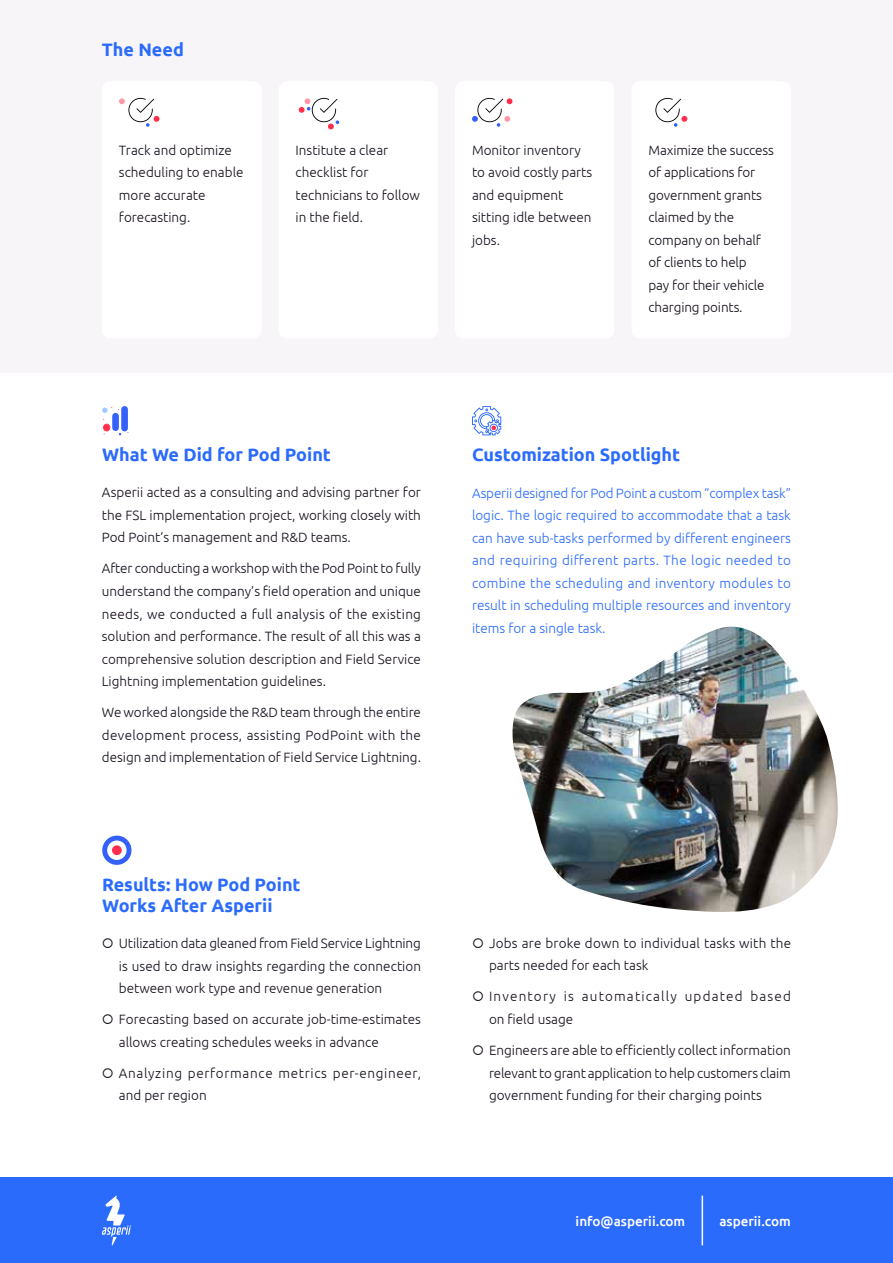
<style>
.page{position:relative;width:893px;height:1263px;background:#fff}
.page>*{position:absolute;margin:0;border:0;box-sizing:border-box;transform-origin:0 0}
.t1{font:700 18px/21px "Ubuntu";color:#2b6bfc}
.t2{font:300 13.5px/22.5px "Ubuntu";color:#170f1c}
.t3{font:300 13.5px/22.5px "Ubuntu";color:#2b6bfc;text-align:justify}
.t4{font:300 13.5px/22.5px "Ubuntu";letter-spacing:.05em;color:#170f1c}
.t5{font:300 13.5px/22.5px "Ubuntu";letter-spacing:.09em;color:#170f1c}
.t6{font:500 13.5px "Ubuntu";color:#fff}
</style>
<div class="page">
<div style="left:0;top:0;width:893px;height:372px;background:#f7f5f7"></div>
<div style="left:631px;top:81px;width:160px;height:257px;background:#fff;border-radius:9px"></div>
<div style="left:279px;top:81px;width:159px;height:257px;background:#fff;border-radius:9px"></div>
<div style="left:455px;top:81px;width:159px;height:257px;background:#fff;border-radius:9px"></div>
<div style="left:102px;top:81px;width:159px;height:257px;background:#fff;border-radius:9px"></div>
<svg style="left:119px;top:98px;width:40px;height:29px"></svg>
<svg style="left:299px;top:98px;width:40px;height:31px"></svg>
<svg style="left:472px;top:98px;width:40px;height:29px"></svg>
<svg style="left:655px;top:98px;width:32px;height:29px"></svg>
<img style="left:512px;top:627px;width:326px;height:285px">
<div style="left:112px;top:413px;width:7px;height:18px;background:#3361fa;border-radius:3px"></div>
<div style="left:121px;top:406px;width:7px;height:25px;background:#3361fa;border-radius:3px"></div>
<svg style="left:102px;top:407px;width:10px;height:6px"></svg>
<svg style="left:103px;top:419px;width:8px;height:15px"></svg>
<div style="left:103px;top:424px;width:7px;height:7px;background:#ff2e4d;border-radius:50%"></div>
<svg style="left:472px;top:406px;width:29px;height:29px"></svg>
<div style="left:102px;top:836px;width:29px;height:29px;border:5px solid #3361fa;border-radius:50%"></div>
<div style="left:112px;top:845px;width:10px;height:10px;background:#ff2e4d;border-radius:50%"></div>
<div style="left:0;top:1178px;width:893px;height:85px;background:#2b6bfc"></div>
<svg style="left:102px;top:1195px;width:29px;height:50px"></svg>
<hr style="left:702px;top:1195px;width:1px;height:50px;background:#fff">
<h1 class="t1" style="left:102px;top:39px;width:83px">The Need</h1>
<p class="t2" style="left:119px;top:138px;width:126px">Track and optimize scheduling to enable more accurate forecasting.</p>
<p class="t2" style="left:296px;top:138px;width:126px">Institute a clear checklist for technicians to follow in the field.</p>
<p class="t2" style="left:472px;top:138px;width:122px">Monitor inventory to avoid costly parts and equipment sitting idle between jobs.</p>
<p class="t2" style="left:648px;top:138px;width:127px">Maximize the success of applications for government grants claimed by the company on behalf of clients to help<br>pay for their vehicle charging points.</p>
<h1 class="t1" style="left:102px;top:444px;width:230px">What We Did for Pod Point</h1>
<p class="t2" style="left:102px;top:481px;width:321px;text-align:justify">Asperii acted as a consulting and advising partner for the FSL implementation project, working closely with Pod Point s’ management and R&amp;D teams.</p>
<p class="t2" style="left:102px;top:557px;width:321px;text-align:justify">After conducting a workshop with the Pod Point to fully understand the company s’ field operation and unique needs, we conducted a full analysis of the existing solution and performance. The result of all this was a comprehensive solution description and Field Service Lightning implementation guidelines.</p>
<p class="t2" style="left:102px;top:701px;width:321px;text-align:justify">We worked alongside the R&amp;D team through the entire development process, assisting PodPoint with the design and implementation of Field Service Lightning.</p>
<h1 class="t1" style="left:102px;top:874px;width:200px">Results: How Pod Point<br>Works After Asperii</h1>
<p class="t2" style="left:119px;top:932px;width:304px;text-align:justify">Utilization data gleaned from Field Service Lightning is used to draw insights regarding the connection between work type and revenue generation</p>
<p class="t2" style="left:119px;top:1008px;width:304px">Forecasting based on accurate job-time-estimates allows creating schedules weeks in advance</p>
<p class="t4" style="left:119px;top:1061px;width:304px">Analyzing performance metrics per-engineer, and per region</p>
<h1 class="t1" style="left:472px;top:444px;width:210px">Customization Spotlight</h1>
<p class="t3" style="left:472px;top:481px;width:321px">Asperii designed for Pod Point a custom “complex task“ logic. The logic required to accommodate that a task can have sub-tasks performed by different engineers and requiring different parts. The logic needed to combine the scheduling and inventory modules to result in scheduling multiple resources and inventory items for a single task.</p>
<p class="t2" style="left:489px;top:931px;width:304px">Jobs are broke down to individual tasks with the parts needed for each task</p>
<p class="t2" style="left:750px;top:985px;width:42px">based</p>
<p class="t5" style="left:582px;top:985px;width:97px">automatically</p>
<p class="t5" style="left:685px;top:985px;width:59px">updated</p>
<p class="t2" style="left:564px;top:985px;width:12px">is</p>
<p class="t5" style="left:489px;top:985px;width:86px">Inventory on field usage</p>
<p class="t2" style="left:489px;top:1038px;width:303px;text-align:justify">Engineers are able to efficiently collect information relevant to grant application to help customers claim government funding for their charging points</p>
<p class="t6" style="left:576px;top:1212px;width:111px">info@asperii.com</p>
<p class="t6" style="left:719px;top:1212px;width:73px">asperii.com</p>
</div>
